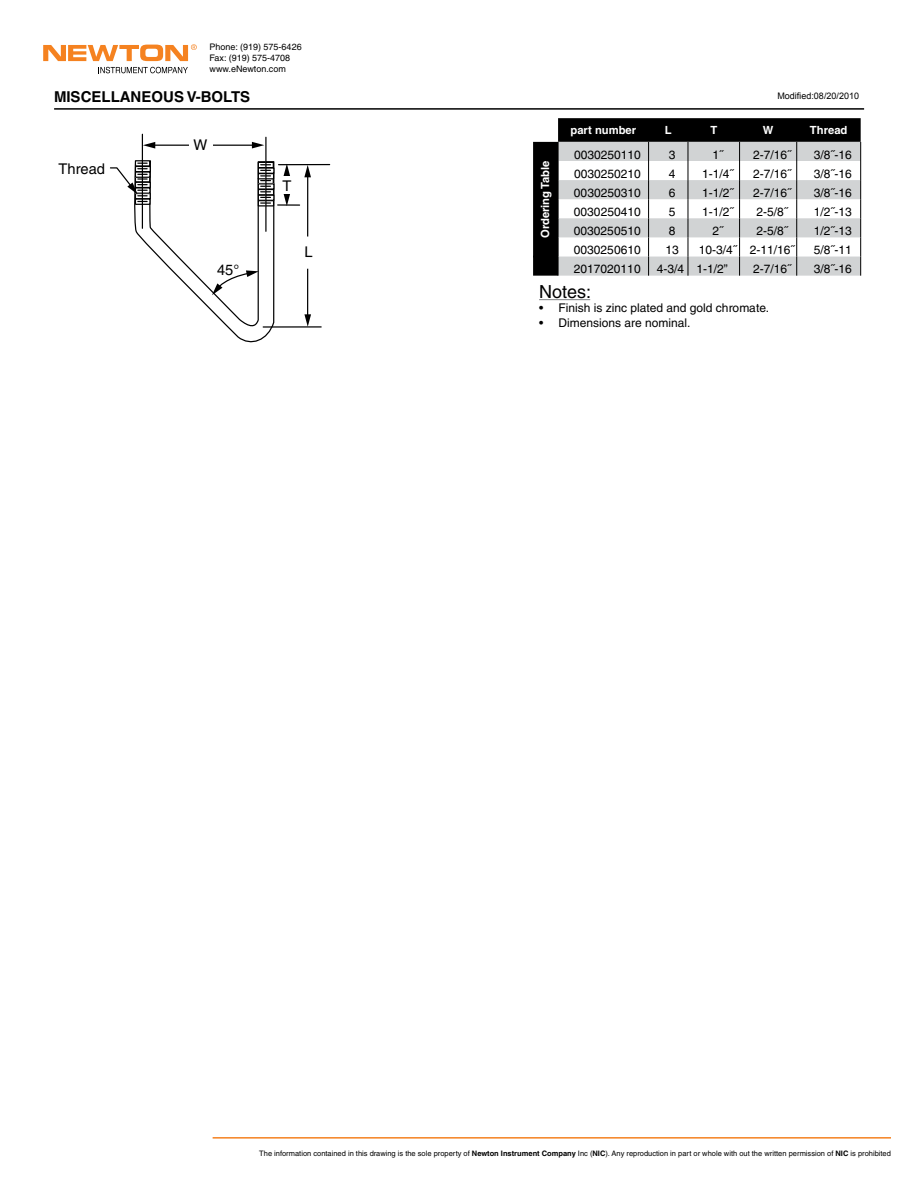
<style>
.page{position:relative;width:918px;height:1188px;background:#fff}
.page>*{position:absolute;margin:0;border:0;box-sizing:border-box;transform-origin:0 0}
.t1{font:18px "Helvetica";color:#000}
.t2{font:700 15px "Helvetica";color:#000}
.t3{font:14.85px "Helvetica";color:#000}
.t4{font:12px "Helvetica";color:#000}
.t5{font:700 11.25px "Helvetica";color:#fff}
.t6{font:9px/10.8px "Helvetica";color:#000}
.t7{font:9px "Arial";color:#000}
.t8{font:7.5px "Helvetica";color:#000}
.s1{font-weight:700}
</style>
<div class="page">
<svg style="left:98px;top:67px;width:90px;height:6px"></svg>
<svg style="left:43px;top:44px;width:154px;height:17px"></svg>
<hr style="left:213px;top:1137px;width:678px;height:2px;background:#f58220">
<hr style="left:54px;top:108px;width:810px;height:2px;background:#000">
<hr style="left:307px;top:171px;width:1px;height:150px;background:#000">
<svg style="left:304px;top:165px;width:7px;height:12px"></svg>
<svg style="left:304px;top:314px;width:7px;height:12px"></svg>
<svg style="left:284px;top:165px;width:6px;height:11px"></svg>
<svg style="left:284px;top:194px;width:6px;height:10px"></svg>
<hr style="left:149px;top:145px;width:109px;height:1px;background:#000">
<svg style="left:252px;top:142px;width:12px;height:6px"></svg>
<svg style="left:143px;top:142px;width:12px;height:7px"></svg>
<hr style="left:279px;top:164px;width:51px;height:1px;background:#000">
<div style="left:300px;top:237px;width:12px;height:32px;background:#fff"></div>
<hr style="left:263px;top:326px;width:58px;height:2px;background:#000">
<hr style="left:278px;top:204px;width:22px;height:2px;background:#000">
<hr style="left:265px;top:137px;width:2px;height:94px;background:#000">
<hr style="left:142px;top:134px;width:1px;height:94px;background:#000">
<div style="left:189px;top:136px;width:24px;height:14px;background:#fff"></div>
<svg style="left:110px;top:159px;width:165px;height:184px"></svg>
<hr style="left:539px;top:299px;width:51px;height:1px;background:#808285">
<svg style="left:533px;top:118px;width:328px;height:24px;background:#171717"></svg>
<svg style="left:533px;top:142px;width:328px;height:134px"></svg>
<p class="t6" style="left:210px;top:42px;width:94px">Phone: (919) 575-6426<br>Fax: (919) 575-4708 www.eNewton.com</p>
<p class="t2" style="left:54px;top:87px;width:198px">MISCELLANEOUS V-BOLTS</p>
<p class="t3" style="left:59px;top:160px;width:48px">Thread</p>
<p class="t3" style="left:193px;top:137px;width:15px">W</p>
<p class="t3" style="left:217px;top:261px;width:24px">45°</p>
<p class="t3" style="left:282px;top:177px;width:10px">T</p>
<p class="t7" style="left:777px;top:90px;width:83px">Modified:08/20/2010</p>
<p class="t5" style="left:538px;top:238px;width:79px;rotate:-90deg">Ordering Table</p>
<p class="t5" style="left:570px;top:124px;width:67px">part number</p>
<p class="t5" style="left:665px;top:124px;width:8px">L</p>
<p class="t5" style="left:710px;top:124px;width:8px">T</p>
<p class="t5" style="left:763px;top:124px;width:12px">W</p>
<p class="t5" style="left:810px;top:124px;width:39px">Thread</p>
<p class="t4" style="left:574px;top:148px;width:68px">0030250110</p>
<p class="t4" style="left:669px;top:148px;width:8px">3</p>
<p class="t4" style="left:712px;top:148px;width:12px">1˝</p>
<p class="t4" style="left:753px;top:148px;width:40px">2-7/16˝</p>
<p class="t4" style="left:814px;top:148px;width:40px">3/8˝-16</p>
<p class="t4" style="left:574px;top:167px;width:68px">0030250210</p>
<p class="t4" style="left:669px;top:167px;width:8px">4</p>
<p class="t4" style="left:702px;top:167px;width:33px">1-1/4˝</p>
<p class="t4" style="left:753px;top:167px;width:40px">2-7/16˝</p>
<p class="t4" style="left:814px;top:167px;width:40px">3/8˝-16</p>
<p class="t4" style="left:574px;top:186px;width:68px">0030250310</p>
<p class="t4" style="left:669px;top:186px;width:8px">6</p>
<p class="t4" style="left:702px;top:186px;width:33px">1-1/2˝</p>
<p class="t4" style="left:753px;top:186px;width:40px">2-7/16˝</p>
<p class="t4" style="left:814px;top:186px;width:40px">3/8˝-16</p>
<p class="t4" style="left:574px;top:205px;width:68px">0030250410</p>
<p class="t4" style="left:669px;top:205px;width:8px">5</p>
<p class="t4" style="left:702px;top:205px;width:33px">1-1/2˝</p>
<p class="t4" style="left:756px;top:205px;width:33px">2-5/8˝</p>
<p class="t4" style="left:814px;top:205px;width:40px">1/2˝-13</p>
<p class="t4" style="left:574px;top:224px;width:68px">0030250510</p>
<p class="t4" style="left:669px;top:224px;width:8px">8</p>
<p class="t4" style="left:712px;top:224px;width:12px">2˝</p>
<p class="t4" style="left:756px;top:224px;width:33px">2-5/8˝</p>
<p class="t4" style="left:814px;top:224px;width:40px">1/2˝-13</p>
<p class="t4" style="left:574px;top:243px;width:68px">0030250610</p>
<p class="t4" style="left:666px;top:243px;width:15px">13</p>
<p class="t4" style="left:699px;top:243px;width:97px">10-3/4˝ 2-11/16˝</p>
<p class="t4" style="left:814px;top:243px;width:40px">5/8˝-11</p>
<p class="t4" style="left:574px;top:262px;width:68px">2017020110</p>
<p class="t4" style="left:657px;top:262px;width:72px">4-3/4 1-1/2”</p>
<p class="t4" style="left:753px;top:262px;width:40px">2-7/16˝</p>
<p class="t4" style="left:814px;top:262px;width:40px">3/8˝-16</p>
<h1 class="t1" style="left:539px;top:281px;width:54px">Notes:</h1>
<p class="t4" style="left:539px;top:301px;width:232px">• Finish is zinc plated and gold chromate.</p>
<p class="t4" style="left:539px;top:316px;width:153px">• Dimensions are nominal.</p>
<p class="t8" style="left:259px;top:1149px;width:633px">The information contained in this drawing is the sole property of <span class="s1">Newton Instrument Company</span> Inc (<span class="s1">NIC</span>). Any reproduction in part or whole with out the written permission of <span class="s1">NIC</span> is prohibited</p>
</div>
